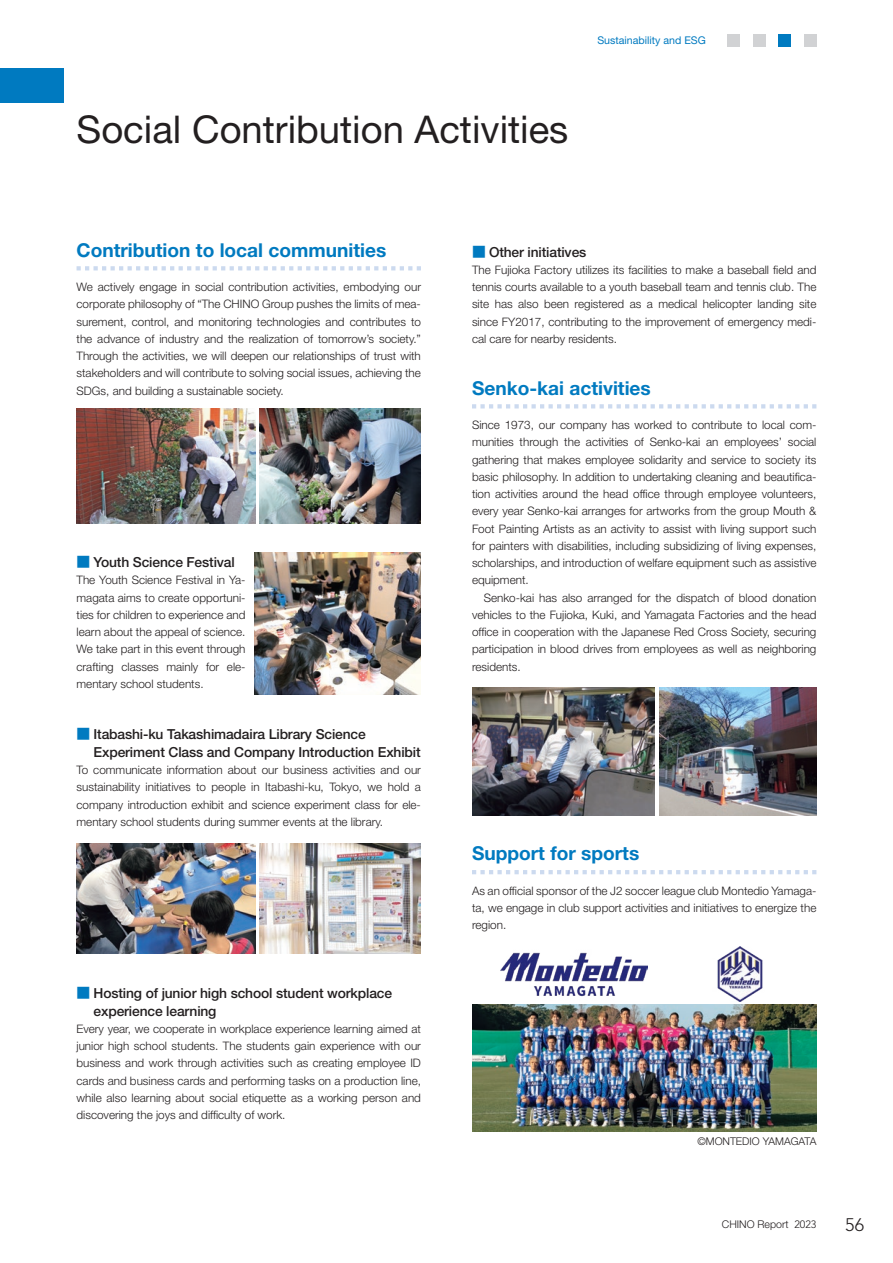
<style>
.page{position:relative;width:893px;height:1263px;background:#fff}
.page>*{position:absolute;margin:0;border:0;box-sizing:border-box;transform-origin:0 0}
.t1{font:38.25px "Helvetica Neue LT Std";color:#231f20}
.t2{font:700 19.2px "Helvetica Neue LT Std";color:#007ac0}
.t3{font:300 18px "Avenir LT Std";color:#231f20}
.t4{font:500 13.8px/18px "Helvetica Neue LT Std";letter-spacing:-.01em;color:#231f20}
.t5{font:300 11.7px/17.2px "Helvetica Neue LT Std";color:#231f20;text-align:justify}
.t6{font:300 10.65px "Helvetica Neue LT Std";color:#231f20}
.t7{font:10.65px "Helvetica Neue LT Std";color:#007ac0}
.s1{font-family:"UD Shin Go Pro";color:#007ac0}
.s2{font-family:"Avenir LT Std"}
</style>
<div class="page">
<div style="left:0;top:68px;width:64px;height:34px;background:#007ac0"></div>
<svg style="left:77px;top:266px;width:344px;height:4px"></svg>
<img style="left:77px;top:408px;width:178px;height:115px">
<img style="left:259px;top:408px;width:162px;height:115px">
<img style="left:77px;top:843px;width:178px;height:111px">
<img style="left:259px;top:843px;width:162px;height:111px">
<svg style="left:472px;top:404px;width:344px;height:4px"></svg>
<img style="left:472px;top:688px;width:183px;height:127px">
<img style="left:659px;top:688px;width:157px;height:127px">
<svg style="left:472px;top:870px;width:344px;height:4px"></svg>
<img style="left:501px;top:952px;width:147px;height:45px">
<img style="left:717px;top:947px;width:46px;height:55px">
<img style="left:472px;top:1004px;width:344px;height:128px">
<img style="left:254px;top:553px;width:167px;height:141px">
<div style="left:804px;top:34px;width:12px;height:13px;background:#d1d2d4"></div>
<div style="left:778px;top:34px;width:13px;height:13px;background:#007ac0"></div>
<div style="left:753px;top:34px;width:12px;height:13px;background:#d1d2d4"></div>
<div style="left:727px;top:34px;width:13px;height:13px;background:#d1d2d4"></div>
<h1 class="t1" style="left:77px;top:107px;width:493px">Social Contribution Activities</h1>
<p class="t7" style="left:597px;top:34px;width:110px">Sustainability and ESG</p>
<h2 class="t2" style="left:77px;top:238px;width:311px">Contribution to local communities</h2>
<p class="t5" style="left:77px;top:278px;width:346px">We actively engage in social contribution activities, embodying our corporate philosophy of “The CHINO Group pushes the limits of mea&shy;surement, control, and monitoring technologies and contributes to the advance of industry and the realization of tomorrow’s society.” Through the activities, we will deepen our relationships of trust with stakeholders and will contribute to solving social issues, achieving the SDGs, and building a sustainable society.</p>
<p class="t4" style="left:77px;top:553px;width:160px"><span class="s1">■</span> Youth Science Festival</p>
<p class="t5" style="left:77px;top:571px;width:171px">The Youth Science Festival in Ya&shy;magata aims to create opportuni&shy;ties for children to experience and learn about the appeal of science.<br>We take part in this event through crafting classes mainly for ele&shy;mentary school students.</p>
<p class="t4" style="left:94px;top:725px;width:329px;text-indent:-17px"><span class="s1">■</span> Itabashi-ku Takashimadaira Library Science<br>Experiment Class and Company Introduction Exhibit</p>
<p class="t5" style="left:77px;top:761px;width:346px">To communicate information about our business activities and our sustainability initiatives to people in Itabashi-ku, Tokyo, we hold a company introduction exhibit and science experiment class for ele&shy;mentary school students during summer events at the library.</p>
<p class="t4" style="left:94px;top:984px;width:300px;text-indent:-17px"><span class="s1">■</span> Hosting of junior high school student workplace experience learning</p>
<p class="t5" style="left:77px;top:1020px;width:346px">Every year, we cooperate in workplace experience learning aimed at junior high school students. The students gain experience with our business and work through activities such as creating employee ID cards and business cards and performing tasks on a production line, while also learning about social etiquette as a working person and discovering the joys and difficulty of work.</p>
<p class="t4" style="left:472px;top:243px;width:116px"><span class="s1">■</span> Other initiatives</p>
<p class="t5" style="left:472px;top:261px;width:346px">The Fujioka Factory utilizes its facilities to make a baseball field and tennis courts available to a youth baseball team and tennis club. The site has also been registered as a medical helicopter landing site since FY2017, contributing to the improvement of emergency medi&shy;cal care for nearby residents.</p>
<h2 class="t2" style="left:472px;top:376px;width:180px">Senko-kai activities</h2>
<p class="t5" style="left:472px;top:416px;width:346px">Since 1973, our company has worked to contribute to local com&shy;munities through the activities of Senko-kai an employees’ social gathering that makes employee solidarity and service to society its basic philosophy. In addition to undertaking cleaning and beautifica&shy;tion activities around the head office through employee volunteers, every year Senko-kai arranges for artworks from the group Mouth &amp; Foot Painting Artists as an activity to assist with living support such for painters with disabilities, including subsidizing of living expenses, scholarships, and introduction of welfare equipment such as assistive equipment.</p>
<p class="t5" style="left:472px;top:589px;width:346px;text-indent:12px">Senko-kai has also arranged for the dispatch of blood donation vehicles to the Fujioka, Kuki, and Yamagata Factories and the head office in cooperation with the Japanese Red Cross Society, securing participation in blood drives from employees as well as neighboring residents.</p>
<h2 class="t2" style="left:472px;top:842px;width:169px">Support for sports</h2>
<p class="t5" style="left:472px;top:882px;width:346px">As an official sponsor of the J2 soccer league club Montedio Yamaga&shy;ta, we engage in club support activities and initiatives to energize the region.</p>
<p class="t6" style="left:697px;top:1134px;width:121px">©MONTEDIO YAMAGATA</p>
<p class="t6" style="left:722px;top:1217px;width:96px">CHINO Report <span class="s2">2023</span></p>
<h3 class="t3" style="left:845px;top:1214px;width:20px">56</h3>
</div>
